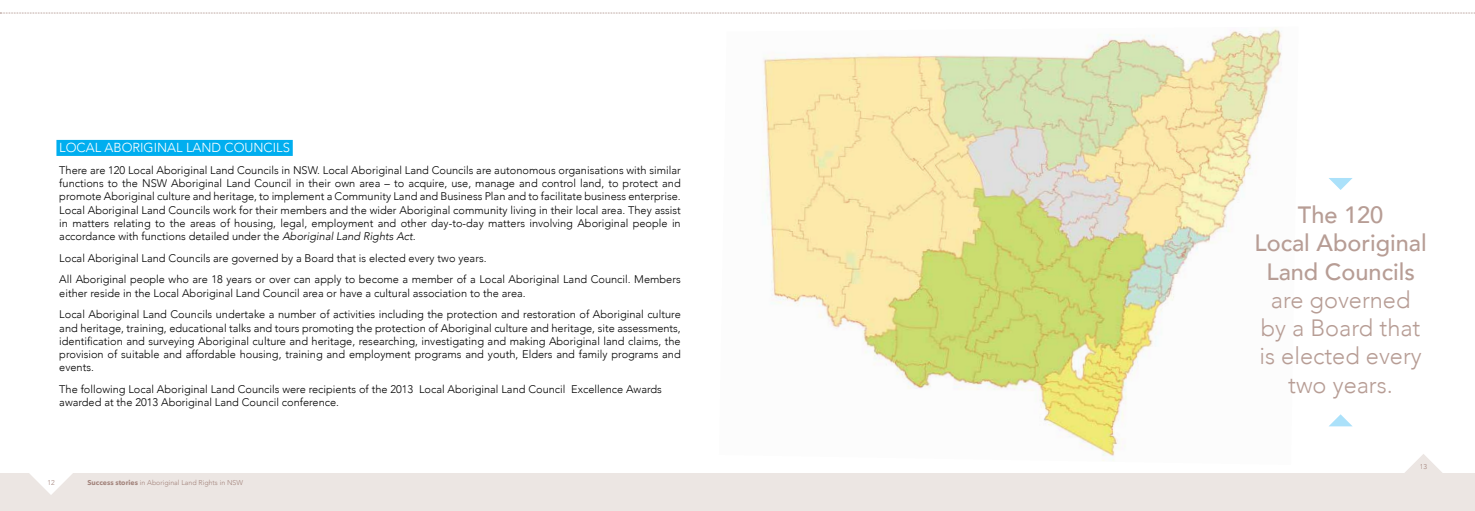
<style>
.page{position:relative;width:1475px;height:511px;background:#fff}
.page>*{position:absolute;margin:0;border:0;box-sizing:border-box;transform-origin:0 0}
.t1{font:300 23.5px/28.2px "Avenir";color:#b79d95;text-align:center}
.t2{font:500 23.5px/28.2px "Avenir";color:#b79d95;text-align:center}
.t3{font:300 13px "Avenir";color:#fff}
.t4{font:300 11px/13.2px "Avenir";color:#000}
.t5{font:300 7px "Avenir";color:#a3847c}
.s1{font-style:italic}
.s2{font-family:"Avenir Next";font-weight:700}
</style>
<div class="page">
<svg style="left:0;top:13px;width:1475px;height:1px"></svg>
<div style="left:0;top:472px;width:1474px;height:38px;background:#ece6e3"></div>
<svg style="left:28px;top:472px;width:46px;height:22px"></svg>
<svg style="left:1399px;top:454px;width:47px;height:19px"></svg>
<img style="left:762px;top:27px;width:520px;height:434px">
<div style="left:56px;top:140px;width:237px;height:16px;background:#00aeef"></div>
<svg style="left:1329px;top:178px;width:23px;height:12px"></svg>
<svg style="left:1329px;top:414px;width:23px;height:12px"></svg>
<p class="t3" style="left:59px;top:140px;width:232px">LOCAL ABORIGINAL LAND COUNCILS</p>
<p class="t4" style="left:59px;top:163px;width:623px;text-align:justify">There are 120 Local Aboriginal Land Councils in NSW. Local Aboriginal Land Councils are autonomous organisations with similar functions to the NSW Aboriginal Land Council in their own area – to acquire, use, manage and control land, to protect and promote Aboriginal culture and heritage, to implement a Community Land and Business Plan and to facilitate business enterprise.<br>Local Aboriginal Land Councils work for their members and the wider Aboriginal community living in their local area. They assist in matters relating to the areas of housing, legal, employment and other day-to-day matters involving Aboriginal people in accordance with functions detailed under the <span class="s1">Aboriginal Land Rights Act.</span></p>
<p class="t4" style="left:59px;top:247px;width:623px;line-height:21.7px">Local Aboriginal Land Councils are governed by a Board that is elected every two years.<br>All Aboriginal people who are 18 years or over can apply to become a member of a Local Aboriginal Land Council. Members</p>
<p class="t4" style="left:59px;top:282px;width:623px;line-height:21.7px">either reside in the Local Aboriginal Land Council area or have a cultural association to the area.<br>Local Aboriginal Land Councils undertake a number of activities including the protection and restoration of Aboriginal culture</p>
<p class="t4" style="left:59px;top:321px;width:623px;text-align:justify">and heritage, training, educational talks and tours promoting the protection of Aboriginal culture and heritage, site assessments, identification and surveying Aboriginal culture and heritage, researching, investigating and making Aboriginal land claims, the provision of suitable and affordable housing, training and employment programs and youth, Elders and family programs and events.</p>
<p class="t4" style="left:59px;top:382px;width:604px">The following Local Aboriginal Land Councils were recipients of the 2013 Local Aboriginal Land Council Excellence Awards awarded at the 2013 Aboriginal Land Council conference.</p>
<p class="t5" style="left:47px;top:478px;width:9px">12</p>
<p class="t5" style="left:87px;top:477px;width:157px"><span class="s2">Success stories</span> in Aboriginal Land Rights in NSW</p>
<h1 class="t2" style="left:1254px;top:199px;width:174px">The 120<br>Local Aboriginal<br>Land Councils</h1>
<h1 class="t1" style="left:1259px;top:285px;width:164px">are governed by a Board that is elected every two years.</h1>
<p class="t5" style="left:1419px;top:462px;width:9px">13</p>
</div>
